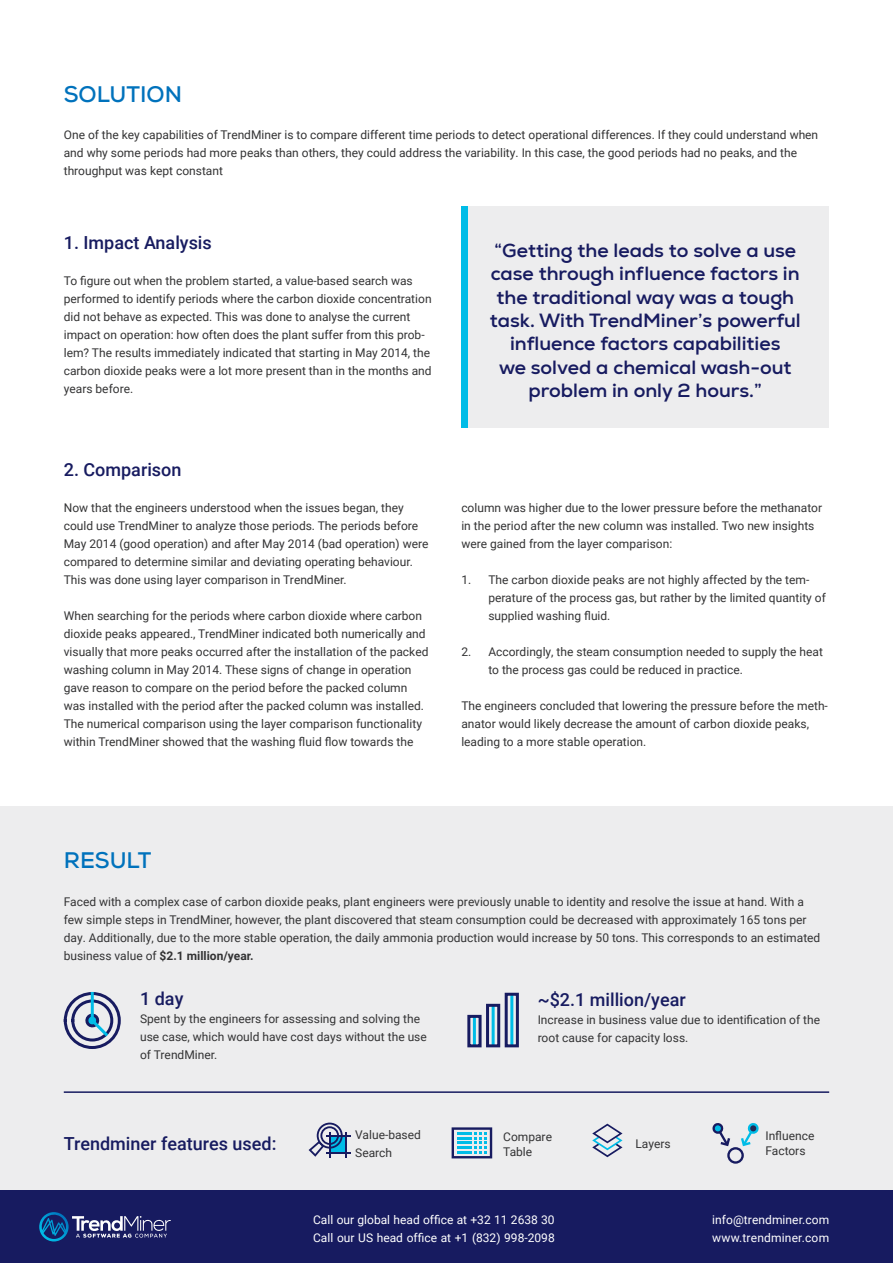
<style>
.page{position:relative;width:893px;height:1263px;background:#fff}
.page>*{position:absolute;margin:0;border:0;box-sizing:border-box;transform-origin:0 0}
.t1{font:700 22.5px "Nexa";color:#0072bc}
.t2{font:700 19.5px/23.4px "Nexa Demo";color:#171b60;text-align:center}
.t3{font:500 18px "Roboto";color:#171b60}
.t4{font:12px/18px "Roboto";color:#333334}
.t5{font:12px/18px "Roboto";color:#fff}
.s1{font-weight:700}
</style>
<div class="page">
<div style="left:0;top:806px;width:893px;height:457px;background:#ededee"></div>
<div style="left:461px;top:207px;width:368px;height:221px;background:#ededee"></div>
<div style="left:461px;top:207px;width:7px;height:221px;background:#00bce7"></div>
<div style="left:0;top:1191px;width:893px;height:72px;background:#171b60"></div>
<hr style="left:64px;top:1091px;width:765px;height:2px;background:#171b60">
<svg style="left:63px;top:991px;width:58px;height:58px"></svg>
<svg style="left:39px;top:1212px;width:132px;height:29px"></svg>
<svg style="left:467px;top:992px;width:52px;height:56px"></svg>
<svg style="left:452px;top:1127px;width:40px;height:31px"></svg>
<svg style="left:592px;top:1123px;width:31px;height:34px"></svg>
<svg style="left:712px;top:1123px;width:47px;height:41px"></svg>
<svg style="left:309px;top:1122px;width:41px;height:35px"></svg>
<h1 class="t1" style="left:64px;top:80px;width:120px">SOLUTION</h1>
<p class="t4" style="left:64px;top:126px;width:756px">One of the key capabilities of TrendMiner is to compare different time periods to detect operational differences. If they could understand when and why some periods had more peaks than others, they could address the variability. In this case, the good periods had no peaks, and the throughput was kept constant</p>
<h3 class="t3" style="left:64px;top:230px;width:150px">1. Impact Analysis</h3>
<p class="t4" style="left:64px;top:271px;width:369px">To figure out when the problem started, a value-based search was performed to identify periods where the carbon dioxide concentration did not behave as expected. This was done to analyse the current impact on operation: how often does the plant suffer from this prob&shy;lem? The results immediately indicated that starting in May 2014, the carbon dioxide peaks were a lot more present than in the months and years before.</p>
<h3 class="t3" style="left:64px;top:457px;width:119px">2. Comparison</h3>
<p class="t4" style="left:64px;top:498px;width:366px">Now that the engineers understood when the issues began, they could use TrendMiner to analyze those periods. The periods before May 2014 (good operation) and after May 2014 (bad operation) were compared to determine similar and deviating operating behaviour.<br>This was done using layer comparison in TrendMiner.</p>
<p class="t4" style="left:64px;top:606px;width:366px">When searching for the periods where carbon dioxide where carbon dioxide peaks appeared., TrendMiner indicated both numerically and visually that more peaks occurred after the installation of the packed washing column in May 2014. These signs of change in operation gave reason to compare on the period before the packed column was installed with the period after the packed column was installed.<br>The numerical comparison using the layer comparison functionality within TrendMiner showed that the washing fluid flow towards the</p>
<h2 class="t2" style="left:490px;top:239px;width:312px">“Getting the leads to solve a use case through inf luence factors in the traditional way was a tough task. With TrendMiner’s powerful inf luence factors capabilities<br>we solved a chemical wash-out problem in only 2 hours.”</h2>
<p class="t4" style="left:461px;top:498px;width:362px">column was higher due to the lower pressure before the methanator in the period after the new column was installed. Two new insights were gained from the layer comparison:</p>
<p class="t4" style="left:488px;top:570px;width:339px;text-indent:-27px">1. The carbon dioxide peaks are not highly affected by the tem&shy;perature of the process gas, but rather by the limited quantity of supplied washing fluid.</p>
<p class="t4" style="left:488px;top:642px;width:336px;text-indent:-27px">2. Accordingly, the steam consumption needed to supply the heat to the process gas could be reduced in practice.</p>
<p class="t4" style="left:461px;top:696px;width:368px">The engineers concluded that lowering the pressure before the meth&shy;anator would likely decrease the amount of carbon dioxide peaks, leading to a more stable operation.</p>
<h1 class="t1" style="left:64px;top:846px;width:89px">RESULT</h1>
<p class="t4" style="left:64px;top:892px;width:758px">Faced with a complex case of carbon dioxide peaks, plant engineers were previously unable to identity and resolve the issue at hand. With a few simple steps in TrendMiner, however, the plant discovered that steam consumption could be decreased with approximately 165 tons per day. Additionally, due to the more stable operation, the daily ammonia production would increase by 50 tons. This corresponds to an estimated business value of <span class="s1">$2.1 million/year.</span></p>
<h3 class="t3" style="left:140px;top:986px;width:45px">1 day</h3>
<p class="t4" style="left:140px;top:1010px;width:288px">Spent by the engineers for assessing and solving the use case, which would have cost days without the use of TrendMiner.</p>
<h3 class="t3" style="left:64px;top:1131px;width:214px">Trendminer features used:</h3>
<p class="t4" style="left:355px;top:1125px;width:67px">Value-based<br>Search</p>
<h3 class="t3" style="left:538px;top:987px;width:150px">~$2.1 million/year</h3>
<p class="t4" style="left:538px;top:1010px;width:284px">Increase in business value due to identification of the root cause for capacity loss.</p>
<p class="t4" style="left:503px;top:1128px;width:50px;line-height:15px">Compare<br>Table</p>
<p class="t4" style="left:635px;top:1134px;width:37px">Layers</p>
<p class="t4" style="left:765px;top:1128px;width:50px;line-height:15px">Influence<br>Factors</p>
<p class="t5" style="left:313px;top:1210px;width:243px">Call our global head office at +32 11 2638 30<br>Call our US head office at +1 (832) 998-2098</p>
<p class="t5" style="left:712px;top:1210px;width:118px">info@trendminer.com www.trendminer.com</p>
</div>
